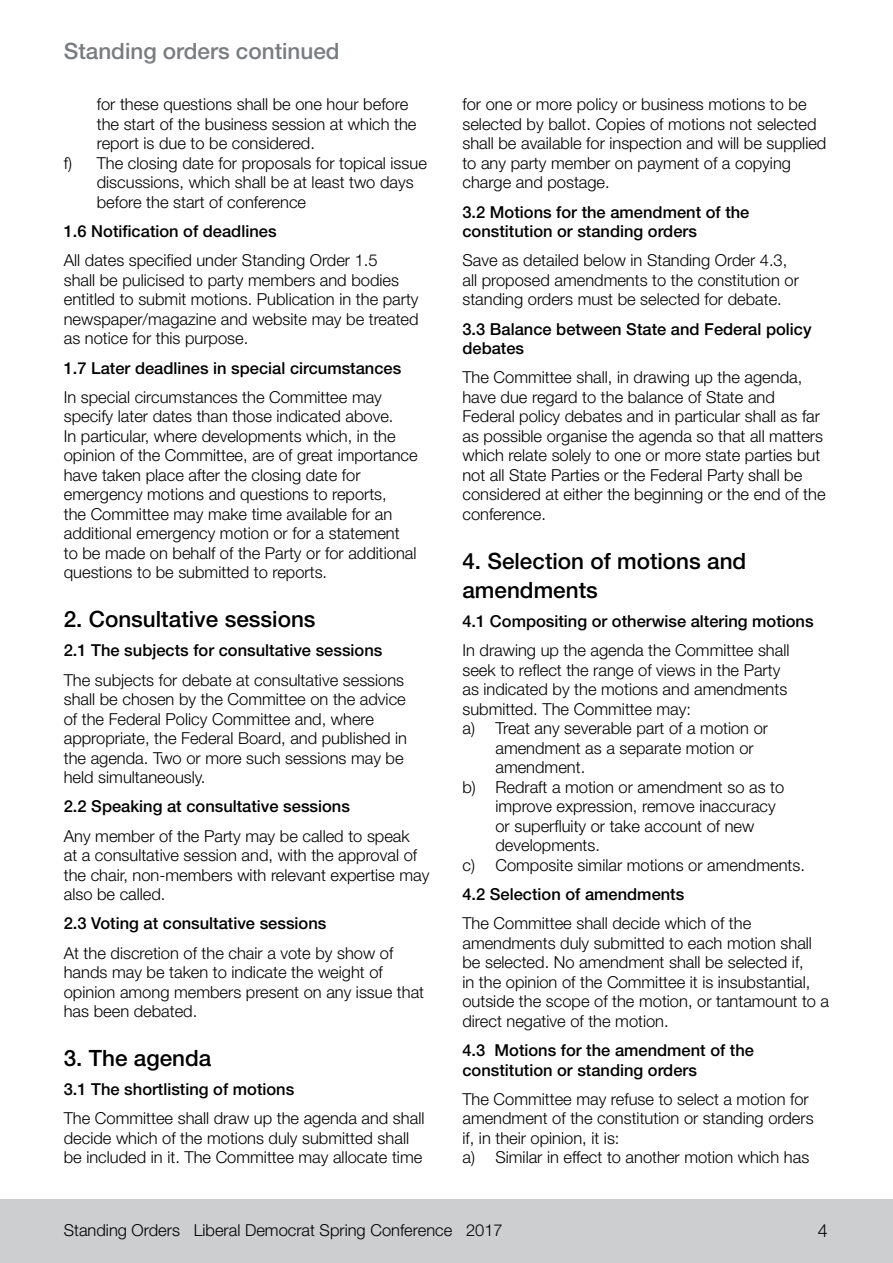
<style>
.page{position:relative;width:893px;height:1263px;background:#fff}
.page>*{position:absolute;margin:0;border:0;box-sizing:border-box;transform-origin:0 0}
.t1{font:500 22.5px/29.2px "Helvetica Neue LT Std";color:#000}
.t2{font:500 22.5px "Helvetica Neue LT Std";color:#797d82}
.t3{font:300 18px "Helvetica Neue LT Std";color:#000}
.t4{font:300 16.5px/19.5px "Helvetica Neue LT Std";color:#000}
.t5{font:500 16.5px/19.5px "Helvetica Neue LT Std";color:#000}
</style>
<div class="page">
<div style="left:0;top:1199px;width:893px;height:64px;background:#ccced0"></div>
<h1 class="t2" style="left:64px;top:37px;width:277px">Standing orders continued</h1>
<p class="t4" style="left:97px;top:94px;width:313px">for these questions shall be one hour before</p>
<p class="t4" style="left:97px;top:114px;width:321px">the start of the business session at which the</p>
<p class="t4" style="left:97px;top:133px;width:220px">report is due to be considered.</p>
<p class="t4" style="left:64px;top:153px;width:365px">f) The closing date for proposals for topical issue</p>
<p class="t4" style="left:97px;top:172px;width:318px">discussions, which shall be at least two days</p>
<p class="t4" style="left:97px;top:192px;width:211px">before the start of conference</p>
<p class="t5" style="left:64px;top:221px;width:214px">1.6 Notification of deadlines</p>
<p class="t4" style="left:64px;top:250px;width:356px">All dates specified under Standing Order 1.5<br>shall be pulicised to party members and bodies entitled to submit motions. Publication in the party newspaper/magazine and website may be treated as notice for this purpose.</p>
<p class="t5" style="left:64px;top:358px;width:339px">1.7 Later deadlines in special circumstances</p>
<p class="t4" style="left:64px;top:387px;width:355px">In special circumstances the Committee may specify later dates than those indicated above.<br>In particular, where developments which, in the opinion of the Committee, are of great importance have taken place after the closing date for emergency motions and questions to reports,<br>the Committee may make time available for an additional emergency motion or for a statement to be made on behalf of the Party or for additional questions to be submitted to reports.</p>
<h1 class="t1" style="left:64px;top:604px;width:253px">2. Consultative sessions</h1>
<p class="t5" style="left:64px;top:640px;width:320px">2.1 The subjects for consultative sessions</p>
<p class="t4" style="left:64px;top:669px;width:345px">The subjects for debate at consultative sessions shall be chosen by the Committee on the advice of the Federal Policy Committee and, where appropriate, the Federal Board, and published in the agenda. Two or more such sessions may be held simultaneously.</p>
<p class="t5" style="left:64px;top:796px;width:288px">2.2 Speaking at consultative sessions</p>
<p class="t4" style="left:64px;top:826px;width:367px">Any member of the Party may be called to speak<br>at a consultative session and, with the approval of the chair, non-members with relevant expertise may also be called.</p>
<p class="t5" style="left:64px;top:913px;width:264px">2.3 Voting at consultative sessions</p>
<p class="t4" style="left:64px;top:943px;width:362px">At the discretion of the chair a vote by show of hands may be taken to indicate the weight of opinion among members present on any issue that has been debated.</p>
<h1 class="t1" style="left:64px;top:1043px;width:149px">3. The agenda</h1>
<p class="t5" style="left:64px;top:1079px;width:232px">3.1 The shortlisting of motions</p>
<p class="t4" style="left:64px;top:1108px;width:362px">The Committee shall draw up the agenda and shall decide which of the motions duly submitted shall be included in it. The Committee may allocate time</p>
<p class="t4" style="left:462px;top:94px;width:365px">for one or more policy or business motions to be selected by ballot. Copies of motions not selected shall be available for inspection and will be supplied to any party member on payment of a copying charge and postage.</p>
<p class="t5" style="left:462px;top:202px;width:289px">3.2 Motions for the amendment of the constitution or standing orders</p>
<p class="t4" style="left:462px;top:250px;width:338px">Save as detailed below in Standing Order 4.3, all proposed amendments to the constitution or standing orders must be selected for debate.</p>
<p class="t5" style="left:462px;top:319px;width:351px">3.3 Balance between State and Federal policy debates</p>
<p class="t4" style="left:462px;top:367px;width:365px">The Committee shall, in drawing up the agenda, have due regard to the balance of State and Federal policy debates and in particular shall as far as possible organise the agenda so that all matters which relate solely to one or more state parties but not all State Parties or the Federal Party shall be considered at either the beginning or the end of the conference.</p>
<h1 class="t1" style="left:462px;top:546px;width:285px">4. Selection of motions and amendments</h1>
<p class="t5" style="left:462px;top:611px;width:353px">4.1 Compositing or otherwise altering motions</p>
<p class="t4" style="left:462px;top:640px;width:329px">In drawing up the agenda the Committee shall</p>
<p class="t4" style="left:462px;top:660px;width:319px">seek to reflect the range of views in the Party</p>
<p class="t4" style="left:462px;top:679px;width:326px">as indicated by the motions and amendments</p>
<p class="t4" style="left:462px;top:699px;width:230px">submitted. The Committee may:</p>
<p class="t4" style="left:462px;top:718px;width:307px">a) Treat any severable part of a motion or</p>
<p class="t4" style="left:495px;top:738px;width:260px">amendment as a separate motion or</p>
<p class="t4" style="left:495px;top:757px;width:91px">amendment.</p>
<p class="t4" style="left:462px;top:777px;width:323px">b) Redraft a motion or amendment so as to</p>
<p class="t4" style="left:495px;top:796px;width:282px">improve expression, remove inaccuracy</p>
<p class="t4" style="left:495px;top:816px;width:260px">or superfluity or take account of new</p>
<p class="t4" style="left:495px;top:835px;width:106px">developments.</p>
<p class="t4" style="left:462px;top:855px;width:344px">c) Composite similar motions or amendments.</p>
<p class="t5" style="left:462px;top:884px;width:223px">4.2 Selection of amendments</p>
<p class="t4" style="left:462px;top:913px;width:368px">The Committee shall decide which of the amendments duly submitted to each motion shall be selected. No amendment shall be selected if,<br>in the opinion of the Committee it is insubstantial, outside the scope of the motion, or tantamount to a direct negative of the motion.</p>
<p class="t5" style="left:462px;top:1040px;width:293px">4.3 Motions for the amendment of the constitution or standing orders</p>
<p class="t4" style="left:462px;top:1089px;width:353px">The Committee may refuse to select a motion for amendment of the constitution or standing orders if, in their opinion, it is:<br>a) Similar in effect to another motion which has</p>
<p class="t4" style="left:64px;top:1220px;width:440px">Standing Orders Liberal Democrat Spring Conference 2017</p>
<p class="t3" style="left:818px;top:1219px;width:12px">4</p>
</div>
